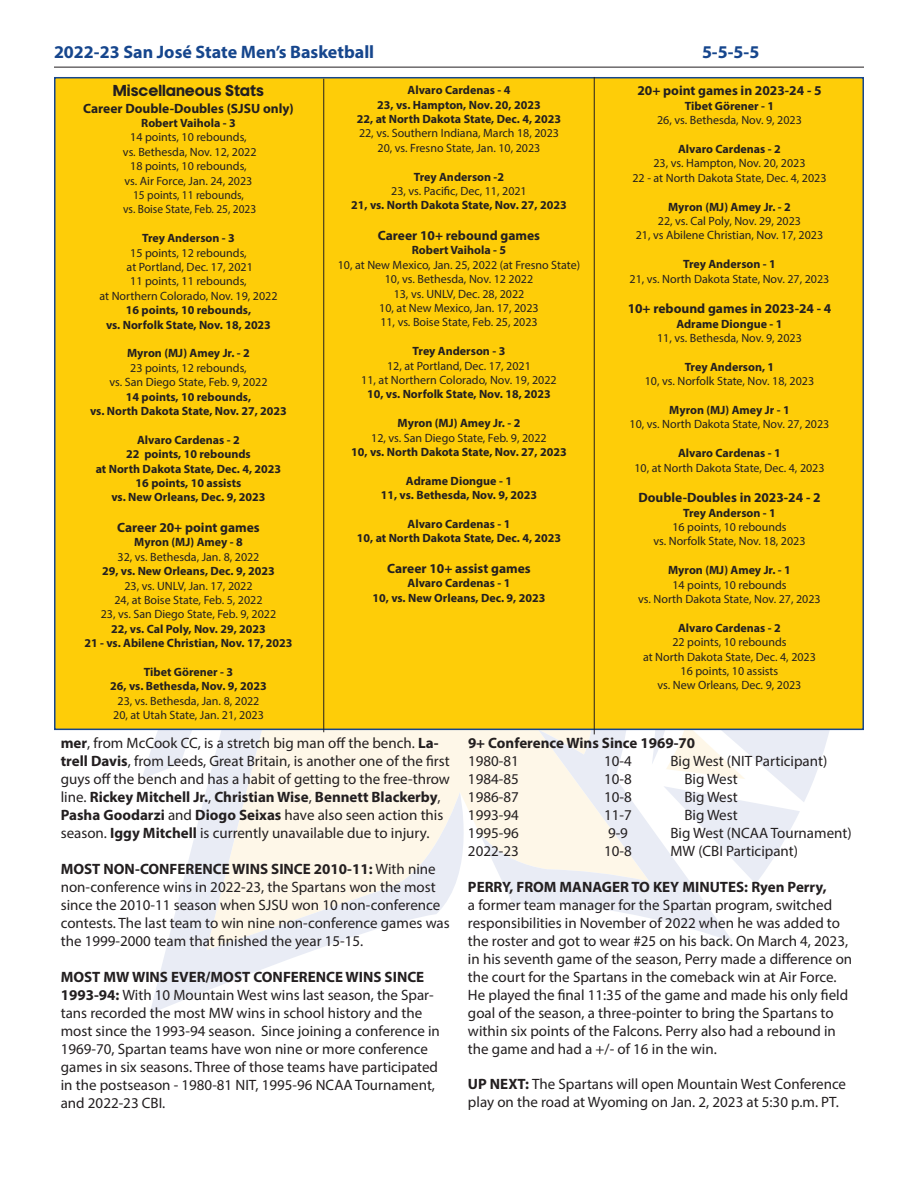
<style>
.page{position:relative;width:918px;height:1188px;background:#fff}
.page>*{position:absolute;margin:0;border:0;box-sizing:border-box;transform-origin:0 0}
.t1{font:700 18px "Myriad Pro";color:#16468d}
.t2{font:15px/18px "Myriad Pro";color:#231f20}
.t3{font:700 15px "Myriad Pro";color:#231f20}
.t4{font:15px "SJSU Pride AP Bold 370";color:#231f20}
.t5{font:700 13.5px "Myriad Pro";color:#231f20}
.t6{font:12px/14.4px "Myriad Pro";color:#231f20;text-align:center}
.t7{font:700 12px/14.4px "Myriad Pro";color:#231f20;text-align:center}
.s1{font-weight:700}
</style>
<div class="page">
<svg style="left:142px;top:730px;width:591px;height:284px"></svg>
<svg style="left:519px;top:730px;width:328px;height:154px"></svg>
<hr style="left:54px;top:67px;width:810px;height:1px;background:#231f20">
<div style="left:55px;top:78px;width:808px;height:651px;background:#fecd08"></div>
<hr style="left:323px;top:79px;width:1px;height:653px;background:#231f20">
<hr style="left:594px;top:77px;width:1px;height:657px;background:#231f20">
<p class="t1" style="left:54px;top:40px;width:322px">2022-23 San José State Men’s Basketball</p>
<p class="t1" style="left:702px;top:40px;width:59px">5-5-5-5</p>
<p class="t4" style="left:113px;top:84px;width:153px">Miscellaneous Stats</p>
<p class="t5" style="left:83px;top:99px;width:212px">Career Double-Doubles (SJSU only)</p>
<p class="t7" style="left:141px;top:115px;width:96px">Robert Vaihola - 3</p>
<p class="t6" style="left:123px;top:130px;width:135px">14 points, 10 rebounds,<br>vs. Bethesda, Nov. 12, 2022<br>18 points, 10 rebounds,<br>vs. Air Force, Jan. 24, 2023<br>15 points, 11 rebounds,<br>vs. Boise State, Feb. 25, 2023</p>
<p class="t7" style="left:142px;top:231px;width:94px">Trey Anderson - 3</p>
<p class="t6" style="left:99px;top:245px;width:180px">15 points, 12 rebounds,<br>at Portland, Dec. 17, 2021<br>11 points, 11 rebounds,<br>at Northern Colorado, Nov. 19, 2022</p>
<p class="t7" style="left:106px;top:303px;width:166px">16 points, 10 rebounds,<br>vs. Norfolk State, Nov. 18, 2023</p>
<p class="t7" style="left:127px;top:346px;width:124px">Myron (MJ) Amey Jr. - 2</p>
<p class="t6" style="left:109px;top:360px;width:160px">23 points, 12 rebounds,<br>vs. San Diego State, Feb. 9, 2022</p>
<p class="t7" style="left:90px;top:389px;width:198px">14 points, 10 rebounds,<br>vs. North Dakota State, Nov. 27, 2023</p>
<p class="t7" style="left:96px;top:432px;width:187px">Alvaro Cardenas - 2<br>22 points, 10 rebounds<br>at North Dakota State, Dec. 4, 2023<br>16 points, 10 assists<br>vs. New Orleans, Dec. 9, 2023</p>
<p class="t5" style="left:117px;top:519px;width:144px">Career 20+ point games</p>
<p class="t7" style="left:134px;top:535px;width:110px">Myron (MJ) Amey - 8</p>
<p class="t6" style="left:118px;top:549px;width:143px">32, vs. Bethesda, Jan. 8, 2022</p>
<p class="t7" style="left:102px;top:564px;width:174px">29, vs. New Orleans, Dec. 9, 2023</p>
<p class="t6" style="left:101px;top:578px;width:177px">23, vs. UNLV, Jan. 17, 2022<br>24, at Boise State, Feb. 5, 2022<br>23, vs. San Diego State, Feb. 9, 2022</p>
<p class="t7" style="left:84px;top:621px;width:210px">22, vs. Cal Poly, Nov. 29, 2023<br>21 - vs. Abilene Christian, Nov. 17, 2023</p>
<p class="t7" style="left:110px;top:664px;width:158px">Tibet Görener - 3<br>26, vs. Bethesda, Nov. 9, 2023</p>
<p class="t6" style="left:113px;top:693px;width:152px">23, vs. Bethesda, Jan. 8, 2022<br>20, at Utah State, Jan. 21, 2023</p>
<p class="t7" style="left:357px;top:83px;width:206px">Alvaro Cardenas - 4<br>23, vs. Hampton, Nov. 20, 2023<br>22, at North Dakota State, Dec. 4, 2023</p>
<p class="t6" style="left:359px;top:126px;width:202px">22, vs. Southern Indiana, March 18, 2023<br>20, vs. Fresno State, Jan. 10, 2023</p>
<p class="t7" style="left:414px;top:169px;width:92px">Trey Anderson -2</p>
<p class="t6" style="left:391px;top:184px;width:137px">23, vs. Pacific, Dec, 11, 2021</p>
<p class="t7" style="left:351px;top:198px;width:217px">21, vs. North Dakota State, Nov. 27, 2023</p>
<p class="t5" style="left:378px;top:227px;width:164px">Career 10+ rebound games</p>
<p class="t7" style="left:412px;top:243px;width:96px">Robert Vaihola - 5</p>
<p class="t6" style="left:338px;top:257px;width:244px">10, at New Mexico, Jan. 25, 2022 (at Fresno State)<br>10, vs. Bethesda, Nov. 12 2022<br>13, vs. UNLV, Dec. 28, 2022<br>10, at New Mexico, Jan. 17, 2023<br>11, vs. Boise State, Feb. 25, 2023</p>
<p class="t7" style="left:413px;top:344px;width:94px">Trey Anderson - 3</p>
<p class="t6" style="left:361px;top:358px;width:197px">12, at Portland, Dec. 17, 2021<br>11, at Northern Colorado, Nov. 19, 2022</p>
<p class="t7" style="left:367px;top:387px;width:185px">10, vs. Norfolk State, Nov. 18, 2023</p>
<p class="t7" style="left:398px;top:416px;width:124px">Myron (MJ) Amey Jr. - 2</p>
<p class="t6" style="left:371px;top:430px;width:177px">12, vs. San Diego State, Feb. 9, 2022</p>
<p class="t7" style="left:351px;top:444px;width:217px">10, vs. North Dakota State, Nov. 27, 2023</p>
<p class="t7" style="left:381px;top:473px;width:158px">Adrame Diongue - 1<br>11, vs. Bethesda, Nov. 9, 2023</p>
<p class="t7" style="left:357px;top:516px;width:206px">Alvaro Cardenas - 1<br>10, at North Dakota State, Dec. 4, 2023</p>
<p class="t5" style="left:387px;top:560px;width:145px">Career 10+ assist games</p>
<p class="t7" style="left:373px;top:576px;width:174px">Alvaro Cardenas - 1<br>10, vs. New Orleans, Dec. 9, 2023</p>
<p class="t5" style="left:637px;top:82px;width:186px">20+ point games in 2023-24 - 5</p>
<p class="t7" style="left:685px;top:98px;width:91px">Tibet Görener - 1</p>
<p class="t6" style="left:657px;top:113px;width:146px">26, vs. Bethesda, Nov. 9, 2023</p>
<p class="t7" style="left:678px;top:141px;width:104px">Alvaro Cardenas - 2</p>
<p class="t6" style="left:632px;top:156px;width:196px">23, vs. Hampton, Nov. 20, 2023<br>22 - at North Dakota State, Dec. 4, 2023</p>
<p class="t7" style="left:668px;top:199px;width:124px">Myron (MJ) Amey Jr. - 2</p>
<p class="t6" style="left:636px;top:214px;width:189px">22, vs. Cal Poly, Nov. 29, 2023<br>21, vs Abilene Christian, Nov. 17, 2023</p>
<p class="t7" style="left:683px;top:257px;width:94px">Trey Anderson - 1</p>
<p class="t6" style="left:630px;top:271px;width:201px">21, vs. North Dakota State, Nov. 27, 2023</p>
<p class="t5" style="left:628px;top:300px;width:205px">10+ rebound games in 2023-24 - 4</p>
<p class="t7" style="left:676px;top:316px;width:108px">Adrame Diongue - 1</p>
<p class="t6" style="left:657px;top:331px;width:146px">11, vs. Bethesda, Nov. 9, 2023</p>
<p class="t7" style="left:685px;top:359px;width:91px">Trey Anderson, 1</p>
<p class="t6" style="left:645px;top:374px;width:171px">10, vs. Norfolk State, Nov. 18, 2023</p>
<p class="t7" style="left:669px;top:402px;width:122px">Myron (MJ) Amey Jr - 1</p>
<p class="t6" style="left:630px;top:417px;width:201px">10, vs. North Dakota State, Nov. 27, 2023</p>
<p class="t7" style="left:678px;top:446px;width:104px">Alvaro Cardenas - 1</p>
<p class="t6" style="left:634px;top:460px;width:192px">10, at North Dakota State, Dec. 4, 2023</p>
<p class="t5" style="left:638px;top:489px;width:184px">Double-Doubles in 2023-24 - 2</p>
<p class="t7" style="left:683px;top:505px;width:94px">Trey Anderson - 1</p>
<p class="t6" style="left:653px;top:520px;width:154px">16 points, 10 rebounds<br>vs. Norfolk State, Nov. 18, 2023</p>
<p class="t7" style="left:668px;top:563px;width:124px">Myron (MJ) Amey Jr. - 1</p>
<p class="t6" style="left:638px;top:577px;width:184px">14 points, 10 rebounds<br>vs. North Dakota State, Nov. 27, 2023</p>
<p class="t7" style="left:678px;top:620px;width:104px">Alvaro Cardenas - 2</p>
<p class="t6" style="left:643px;top:635px;width:174px">22 points, 10 rebounds<br>at North Dakota State, Dec. 4, 2023<br>16 points, 10 assists<br>vs. New Orleans, Dec. 9, 2023</p>
<p class="t2" style="left:61px;top:734px;width:391px"><span class="s1">mer</span>, from McCook CC, is a stretch big man off the bench. <span class="s1">La&shy;trell Davis</span>, from Leeds, Great Britain, is another one of the first guys off the bench and has a habit of getting to the free-throw line. <span class="s1">Rickey Mitchell Jr.</span>, <span class="s1">Christian Wise</span>, <span class="s1">Bennett Blackerby</span>, <span class="s1">Pasha Goodarzi</span> and <span class="s1">Diogo Seixas</span> have also seen action this season. <span class="s1">Iggy Mitchell</span> is currently unavailable due to injury.</p>
<p class="t2" style="left:61px;top:860px;width:391px"><span class="s1">MOST NON-CONFERENCE WINS SINCE 2010-11:</span> With nine non-conference wins in 2022-23, the Spartans won the most since the 2010-11 season when SJSU won 10 non-conference contests. The last team to win nine non-conference games was the 1999-2000 team that finished the year 15-15.</p>
<p class="t2" style="left:61px;top:968px;width:381px"><span class="s1">MOST MW WINS EVER/MOST CONFERENCE WINS SINCE 1993-94:</span> With 10 Mountain West wins last season, the Spar&shy;tans recorded the most MW wins in school history and the most since the 1993-94 season. Since joining a conference in 1969-70, Spartan teams have won nine or more conference games in six seasons. Three of those teams have participated in the postseason - 1980-81 NIT, 1995-96 NCAA Tournament, and 2022-23 CBI.</p>
<p class="t3" style="left:468px;top:733px;width:229px">9+ Conference Wins Since 1969-70</p>
<p class="t2" style="left:468px;top:752px;width:52px">1980-81</p>
<p class="t2" style="left:604px;top:752px;width:29px">10-4</p>
<p class="t2" style="left:670px;top:752px;width:158px">Big West (NIT Participant)</p>
<p class="t2" style="left:468px;top:770px;width:52px">1984-85</p>
<p class="t2" style="left:604px;top:770px;width:29px">10-8</p>
<p class="t2" style="left:684px;top:770px;width:55px">Big West</p>
<p class="t2" style="left:468px;top:788px;width:52px">1986-87</p>
<p class="t2" style="left:604px;top:788px;width:29px">10-8</p>
<p class="t2" style="left:684px;top:788px;width:55px">Big West</p>
<p class="t2" style="left:468px;top:806px;width:52px">1993-94</p>
<p class="t2" style="left:604px;top:806px;width:29px">11-7</p>
<p class="t2" style="left:684px;top:806px;width:55px">Big West</p>
<p class="t2" style="left:468px;top:824px;width:52px">1995-96</p>
<p class="t2" style="left:608px;top:824px;width:21px">9-9</p>
<p class="t2" style="left:671px;top:824px;width:183px">Big West (NCAA Tournament)</p>
<p class="t2" style="left:468px;top:842px;width:52px">2022-23</p>
<p class="t2" style="left:604px;top:842px;width:29px">10-8</p>
<p class="t2" style="left:670px;top:842px;width:129px">MW (CBI Participant)</p>
<p class="t3" style="left:468px;top:877px;width:360px">PERRY, FROM MANAGER TO KEY MINUTES: Ryen Perry,</p>
<p class="t2" style="left:468px;top:895px;width:386px">a former team manager for the Spartan program, switched responsibilities in November of 2022 when he was added to the roster and got to wear #25 on his back. On March 4, 2023, in his seventh game of the season, Perry made a difference on the court for the Spartans in the comeback win at Air Force.<br>He played the final 11:35 of the game and made his only field goal of the season, a three-pointer to bring the Spartans to within six points of the Falcons. Perry also had a rebound in the game and had a +/- of 16 in the win.</p>
<p class="t2" style="left:468px;top:1075px;width:380px"><span class="s1">UP NEXT:</span> The Spartans will open Mountain West Conference play on the road at Wyoming on Jan. 2, 2023 at 5:30 p.m. PT.</p>
</div>
